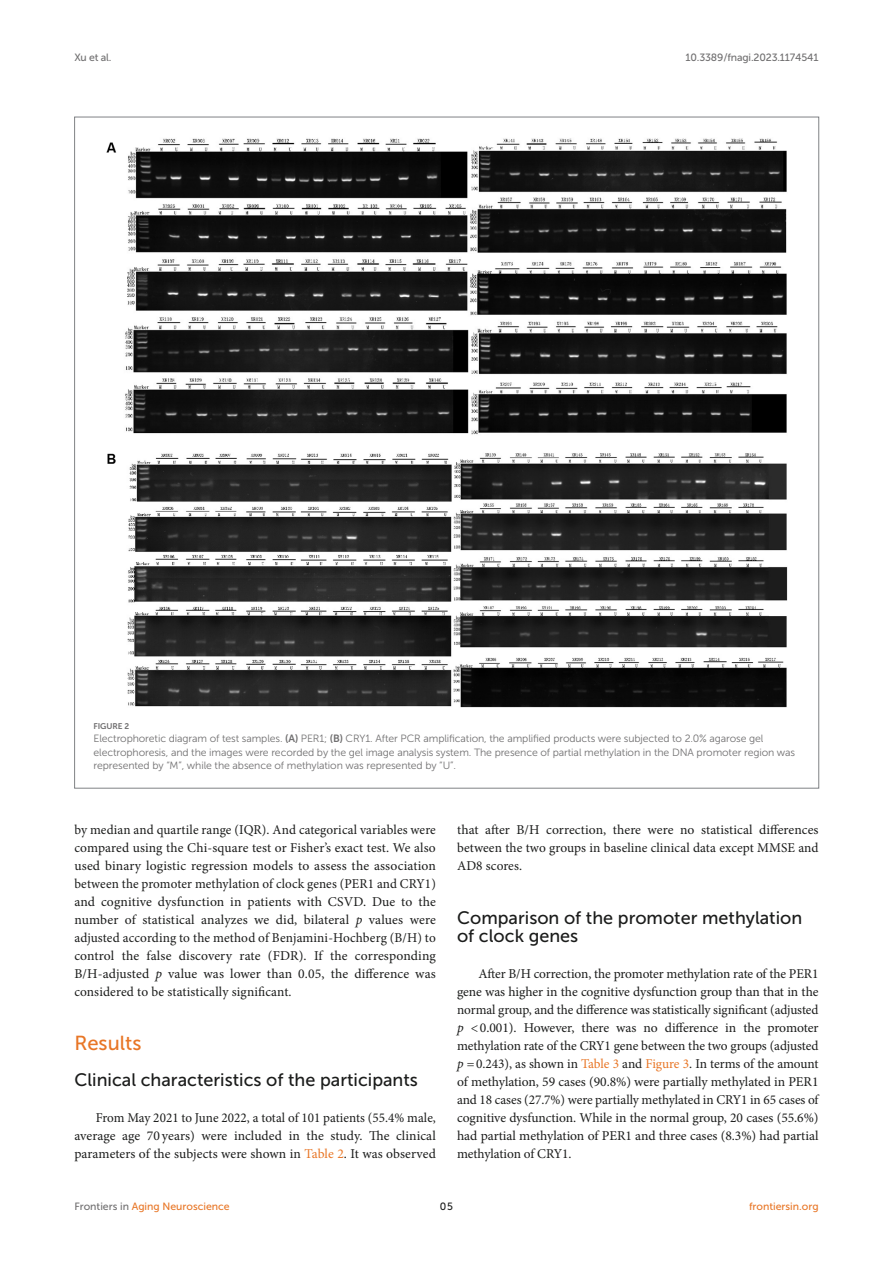
<style>
.page{position:relative;width:893px;height:1263px;background:#fff}
.page>*{position:absolute;margin:0;border:0;box-sizing:border-box;transform-origin:0 0}
.HEAD_1{font:20.25px "Museo Sans 500";color:#e87626}
.HEAD_2{font:18px/18px "Museo Sans 500";color:#1b1c1b}
.HEAD_2_after_HEAD_1{font:18px "Museo Sans 500";color:#1b1c1b}
.TEXT_FLUSH{font:13.5px/18px "Minion Pro";color:#1b1c1b;text-align:justify}
.FIG_LEG{font:10.5px/13.5px "Museo Sans 300";letter-spacing:-.01em;color:#706f70}
.t1{font:10.5px "Museo Sans 500";color:#e87626}
.t2{font:10.5px "Museo Sans 500";letter-spacing:-.015em;color:#706f70}
.t3{font:10.5px "Museo Sans 500";color:#1b1c1b}
.FIG_HD{font:8.25px "Museo Sans 700";letter-spacing:-.01em;color:#706f70}
.s1{font-family:"Museo Sans 700"}
.s2{font-style:italic}
.s3{color:#e87626}
.s4{color:#706f70}
</style>
<div class="page">
<img style="left:106px;top:138px;width:682px;height:570px">
<p class="t2" style="left:74px;top:51px;width:39px">Xu et al.</p>
<p class="t2" style="left:685px;top:51px;width:134px">10.3389/fnagi.2023.1174541</p>
<p class="FIG_HD" style="left:94px;top:721px;width:37px">FIGURE 2</p>
<p class="FIG_LEG" style="left:94px;top:732px;width:703px">Electrophoretic diagram of test samples. <span class="s1">(A)</span> PER1; <span class="s1">(B)</span> CRY1. After PCR amplification, the amplified products were subjected to 2.0% agarose gel electrophoresis, and the images were recorded by the gel image analysis system. The presence of partial methylation in the DNA promoter region was represented by “M”, while the absence of methylation was represented by “U”.</p>
<p class="TEXT_FLUSH" style="left:74px;top:821px;width:363px">by median and quartile range (IQR). And categorical variables were compared using the Chi-square test or Fisher’s exact test. We also used binary logistic regression models to assess the association between the promoter methylation of clock genes (PER1 and CRY1) and cognitive dysfunction in patients with CSVD. Due to the number of statistical analyzes we did, bilateral <span class="s2">p</span> values were adjusted according to the method of Benjamini-Hochberg (B/H) to control the false discovery rate (FDR). If the corresponding B/H-adjusted <span class="s2">p</span> value was lower than 0.05, the difference was considered to be statistically significant.</p>
<p class="HEAD_1" style="left:74px;top:1032px;width:69px">Results</p>
<p class="HEAD_2_after_HEAD_1" style="left:74px;top:1070px;width:345px">Clinical characteristics of the participants</p>
<p class="TEXT_FLUSH" style="left:74px;top:1109px;width:363px;text-indent:21px">From May 2021 to June 2022, a total of 101 patients (55.4% male, average age 70 years) were included in the study. The clinical parameters of the subjects were shown in <span class="s3">Table 2</span>. It was observed</p>
<p class="TEXT_FLUSH" style="left:457px;top:821px;width:363px">that after B/H correction, there were no statistical differences between the two groups in baseline clinical data except MMSE and AD8 scores.</p>
<p class="HEAD_2" style="left:457px;top:909px;width:347px">Comparison of the promoter methylation of clock genes</p>
<p class="TEXT_FLUSH" style="left:457px;top:965px;width:363px;text-indent:21px">After B/H correction, the promoter methylation rate of the PER1 gene was higher in the cognitive dysfunction group than that in the normal group, and the difference was statistically significant (adjusted <span class="s2">p</span> &lt;0.001). However, there was no difference in the promoter methylation rate of the CRY1 gene between the two groups (adjusted <span class="s2">p</span> =0.243), as shown in <span class="s3">Table 3</span> and <span class="s3">Figure 3</span>. In terms of the amount of methylation, 59 cases (90.8%) were partially methylated in PER1 and 18 cases (27.7%) were partially methylated in CRY1 in 65 cases of cognitive dysfunction. While in the normal group, 20 cases (55.6%) had partial methylation of PER1 and three cases (8.3%) had partial methylation of CRY1.</p>
<p class="t1" style="left:74px;top:1200px;width:157px"><span class="s4">Frontiers in</span> Aging Neuroscience</p>
<p class="t3" style="left:440px;top:1200px;width:14px">05</p>
<p class="t1" style="left:749px;top:1200px;width:71px">frontiersin.org</p>
</div>
